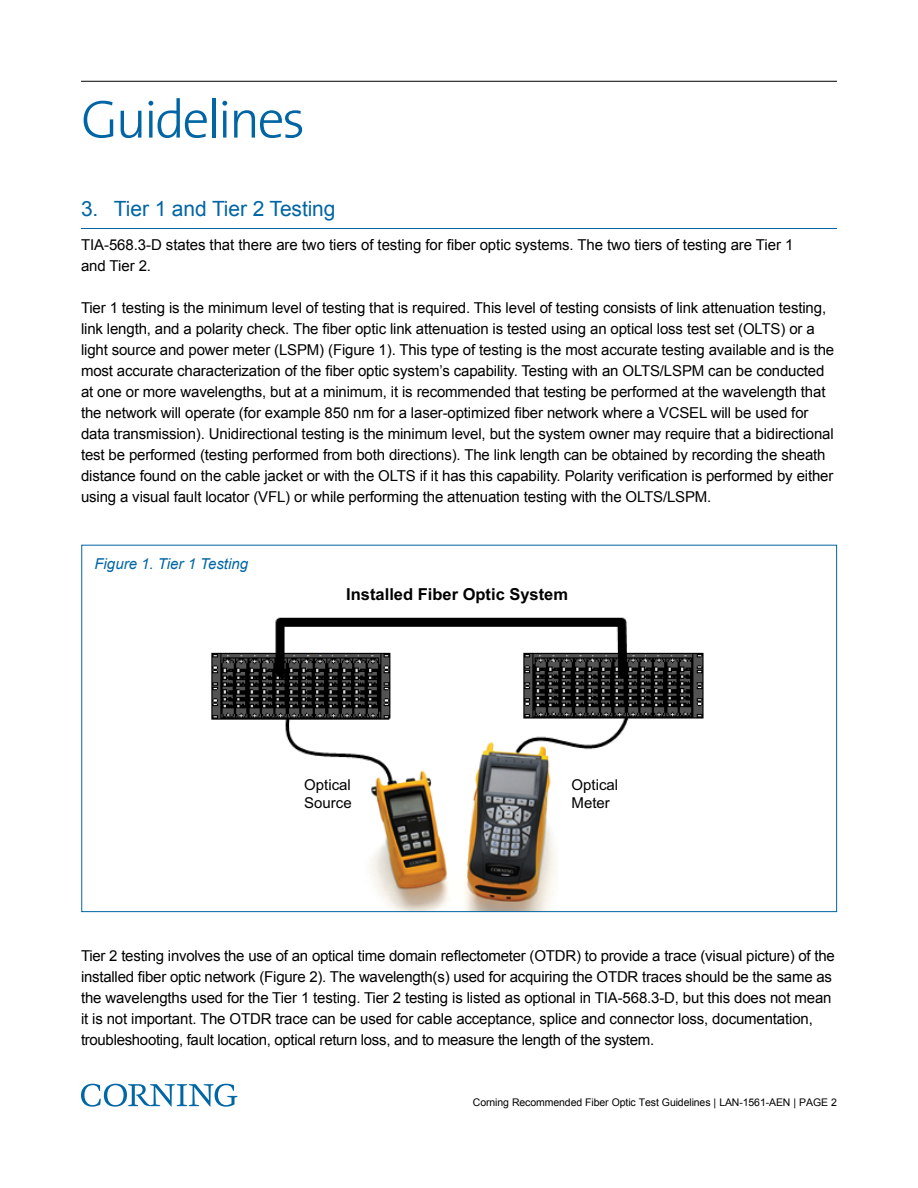
<style>
.page{position:relative;width:918px;height:1188px;background:#fff}
.page>*{position:absolute;margin:0;border:0;box-sizing:border-box;transform-origin:0 0}
.t1{font:300 54px "The Sans";letter-spacing:-.05em;color:#0065a4}
.t2{font:21px "Arial";letter-spacing:-.005em;color:#0065a4}
.t3{font:700 16.5px "Arial";color:#000}
.t4{font:15px/21px "Arial";letter-spacing:-.01em;color:#000}
.t5{font:italic 15px "Arial";color:#0065a4}
.t6{font:10.5px "Arial";letter-spacing:-.01em;color:#000}
</style>
<div class="page">
<svg style="left:81px;top:1084px;width:156px;height:23px"></svg>
<hr style="left:81px;top:81px;width:756px;height:1px;background:#000">
<hr style="left:81px;top:228px;width:756px;height:1px;background:#0065a4">
<img style="left:211px;top:617px;width:493px;height:293px">
<div style="left:267px;top:772px;width:90px;height:53px;background:#fff"></div>
<div style="left:570px;top:769px;width:87px;height:56px;background:#fff"></div>
<h1 class="t1" style="left:81px;top:75px;width:226px">Guidelines</h1>
<h2 class="t2" style="left:81px;top:195px;width:256px">3. Tier 1 and Tier 2 Testing</h2>
<p class="t4" style="left:81px;top:235px;width:714px">TIA-568.3-D states that there are two tiers of testing for fiber optic systems. The two tiers of testing are Tier 1 and Tier 2.</p>
<p class="t4" style="left:81px;top:298px;width:755px">Tier 1 testing is the minimum level of testing that is required. This level of testing consists of link attenuation testing, link length, and a polarity check. The fiber optic link attenuation is tested using an optical loss test set (OLTS) or a light source and power meter (LSPM) (Figure 1). This type of testing is the most accurate testing available and is the most accurate characterization of the fiber optic system’s capability. Testing with an OLTS/LSPM can be conducted at one or more wavelengths, but at a minimum, it is recommended that testing be performed at the wavelength that the network will operate (for example 850 nm for a laser-optimized fiber network where a VCSEL will be used for data transmission). Unidirectional testing is the minimum level, but the system owner may require that a bidirectional test be performed (testing performed from both directions). The link length can be obtained by recording the sheath distance found on the cable jacket or with the OLTS if it has this capability. Polarity verification is performed by either using a visual fault locator (VFL) or while performing the attenuation testing with the OLTS/LSPM.</p>
<p class="t5" style="left:94px;top:554px;width:155px">Figure 1. Tier 1 Testing</p>
<p class="t3" style="left:346px;top:583px;width:223px">Installed Fiber Optic System</p>
<p class="t4" style="left:304px;top:777px;width:49px;line-height:18px">Optical<br>Source</p>
<p class="t4" style="left:572px;top:777px;width:48px;line-height:18px">Optical<br>Meter</p>
<p class="t4" style="left:81px;top:945px;width:755px">Tier 2 testing involves the use of an optical time domain reflectometer (OTDR) to provide a trace (visual picture) of the installed fiber optic network (Figure 2). The wavelength(s) used for acquiring the OTDR traces should be the same as the wavelengths used for the Tier 1 testing. Tier 2 testing is listed as optional in TIA-568.3-D, but this does not mean it is not important. The OTDR trace can be used for cable acceptance, splice and connector loss, documentation, troubleshooting, fault location, optical return loss, and to measure the length of the system.</p>
<p class="t6" style="left:473px;top:1095px;width:366px">Corning Recommended Fiber Optic Test Guidelines | LAN-1561-AEN | PAGE 2</p>
</div>
